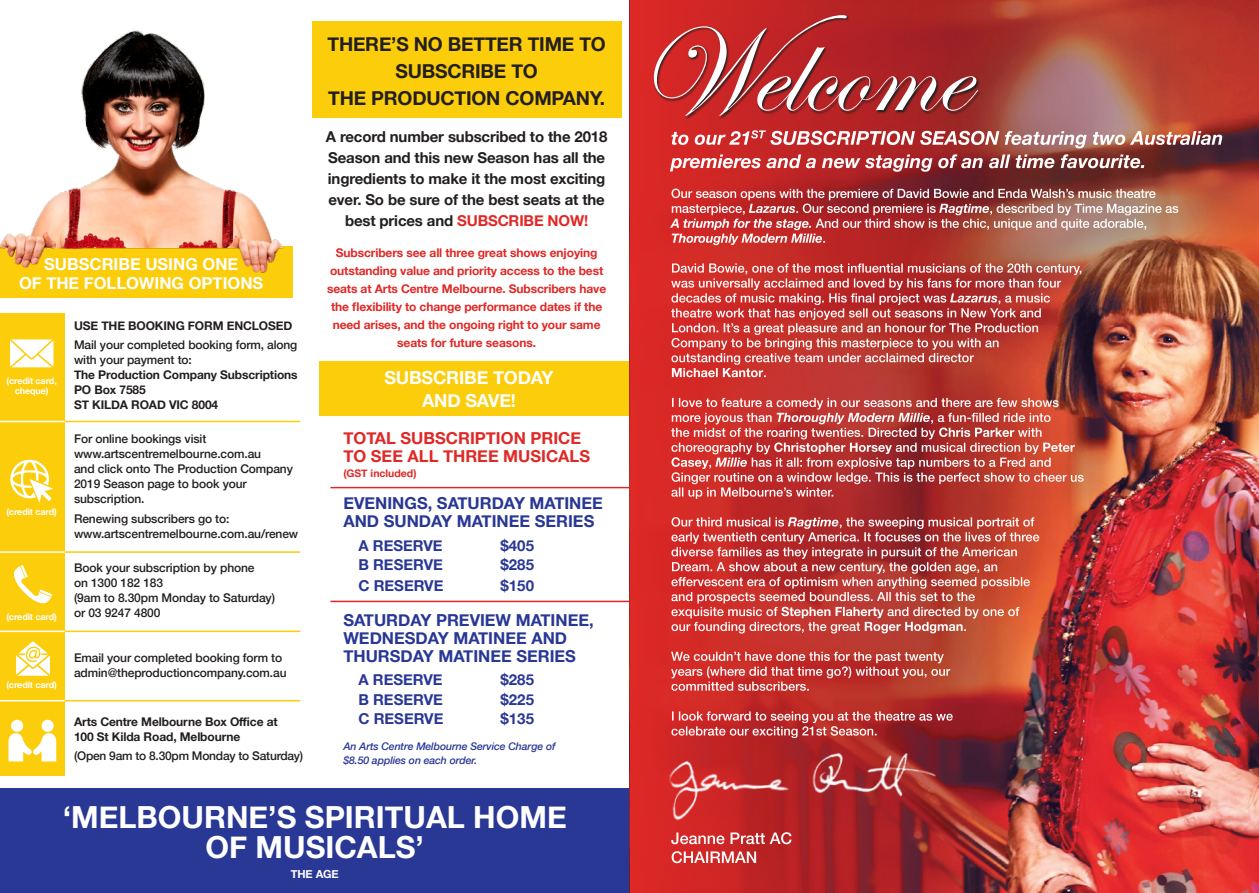
<style>
.page{position:relative;width:1259px;height:893px;background:#fff}
.page>*{position:absolute;margin:0;border:0;box-sizing:border-box;transform-origin:0 0}
.t1{font:700 30.45px "Helvetica Neue";color:#fff}
.t2{font:700 19.2px/26.8px "Helvetica Neue";letter-spacing:-.01em;color:#231f20;text-align:center}
.t3{font:700 18px "Helvetica Neue";letter-spacing:-.01em;color:#fff}
.t4{font:700 16.5px/18px "Helvetica Neue";color:#293795}
.t5{font:700 16.5px/18px "Helvetica Neue";color:#df2926}
.t6{font:700 16.5px/19.5px "Helvetica Neue";color:#fff;text-align:center}
.t7{font:700 15px/21px "Helvetica Neue";letter-spacing:-.01em;color:#231f20;text-align:center}
.t8{font:700 15px "Helvetica Neue";color:#293795}
.t9{font:500 12px/15px "Helvetica Neue";letter-spacing:-.01em;color:#231f20}
.t10{font:700 12px/18px "Helvetica Neue";letter-spacing:-.01em;color:#df2926;text-align:center}
.t11{font:700 12px/15px "Helvetica Neue";letter-spacing:-.01em;color:#231f20}
.t12{font:700 11.1px "Helvetica Neue";letter-spacing:-.01em;color:#fff}
.t13{font:italic 500 10.5px/13.5px "Helvetica Neue";letter-spacing:-.01em;color:#293795}
.t14{font:700 10.5px "Helvetica Neue";color:#df2926}
.t15{font:700 9px "Helvetica Neue";letter-spacing:-.01em;color:#fff}
.s1{color:#df2926}
</style>
<div class="page">
<div style="left:319px;top:361px;width:310px;height:54px;background:#fccd0a"></div>
<div style="left:312px;top:21px;width:309px;height:97px;background:#fccd0a"></div>
<div style="left:0;top:247px;width:293px;height:51px;background:#fccd0a"></div>
<div style="left:0;top:788px;width:629px;height:105px;background:#293795"></div>
<hr style="left:330px;top:487px;width:299px;height:1px;background:#df2926">
<hr style="left:330px;top:601px;width:299px;height:1px;background:#df2926">
<img style="left:0;top:30px;width:293px;height:243px">
<hr style="left:0;top:421px;width:300px;height:1px;background:#fccd0a">
<div style="left:0;top:314px;width:65px;height:462px;background:#fccd0a"></div>
<svg style="left:10px;top:339px;width:43px;height:28px"></svg>
<hr style="left:0;top:421px;width:65px;height:1px;background:#fff">
<hr style="left:0;top:551px;width:300px;height:2px;background:#fccd0a">
<hr style="left:0;top:551px;width:65px;height:2px;background:#fff">
<hr style="left:0;top:631px;width:300px;height:1px;background:#fccd0a">
<hr style="left:0;top:631px;width:65px;height:1px;background:#fff">
<hr style="left:0;top:700px;width:300px;height:1px;background:#fccd0a">
<hr style="left:0;top:700px;width:65px;height:1px;background:#fff">
<svg style="left:10px;top:459px;width:43px;height:44px"></svg>
<svg style="left:14px;top:565px;width:38px;height:38px"></svg>
<svg style="left:16px;top:641px;width:34px;height:35px"></svg>
<svg style="left:9px;top:733px;width:47px;height:28px"></svg>
<div style="left:42px;top:720px;width:12px;height:12px;background:#fff;border-radius:50%"></div>
<div style="left:11px;top:720px;width:12px;height:12px;background:#fff;border-radius:50%"></div>
<img style="left:950px;top:0;width:309px;height:893px">
<svg style="left:629px;top:0;width:321px;height:893px;background:#c32826"></svg>
<svg style="left:671px;top:851px;width:85px;height:12px"></svg>
<svg style="left:671px;top:832px;width:120px;height:12px"></svg>
<svg style="left:671px;top:711px;width:281px;height:27px;background:#be4e4f"></svg>
<svg style="left:671px;top:652px;width:279px;height:39px;background:#cc5750"></svg>
<svg style="left:671px;top:517px;width:368px;height:116px;background:#c85c55"></svg>
<svg style="left:671px;top:398px;width:412px;height:101px;background:#c65751"></svg>
<svg style="left:671px;top:263px;width:410px;height:114px;background:#c3534e"></svg>
<img style="left:670px;top:189px;width:508px;height:56px">
<svg style="left:670px;top:154px;width:474px;height:18px"></svg>
<img style="left:671px;top:130px;width:551px;height:18px">
<svg style="left:653px;top:15px;width:328px;height:104px"></svg>
<svg style="left:654px;top:15px;width:324px;height:101px;background:#b83e3f"></svg>
<img style="left:658px;top:746px;width:281px;height:84px">
<p class="t6" style="left:19px;top:254px;width:246px">SUBSCRIBE USING ONE<br>OF THE FOLLOWING OPTIONS</p>
<p class="t11" style="left:74px;top:318px;width:220px">USE THE BOOKING FORM ENCLOSED</p>
<p class="t9" style="left:74px;top:336px;width:225px">Mail your completed booking form, along with your payment to:</p>
<p class="t11" style="left:74px;top:368px;width:225px">The Production Company Subscriptions</p>
<p class="t11" style="left:74px;top:383px;width:73px">PO Box 7585</p>
<p class="t11" style="left:74px;top:398px;width:146px">ST KILDA ROAD VIC 8004</p>
<p class="t9" style="left:74px;top:431px;width:220px">For online bookings visit www.artscentremelbourne.com.au<br>and click onto The Production Company<br>2019 Season page to book your subscription.</p>
<p class="t9" style="left:74px;top:510px;width:226px">Renewing subscribers go to: www.artscentremelbourne.com.au/renew</p>
<p class="t9" style="left:74px;top:559px;width:202px">Book your subscription by phone<br>on 1300 182 183<br>(9am to 8.30pm Monday to Saturday) or 03 9247 4800</p>
<p class="t9" style="left:74px;top:649px;width:214px">Email your completed booking form to admin@theproductioncompany.com.au</p>
<p class="t11" style="left:74px;top:714px;width:205px">Arts Centre Melbourne Box Office at<br>100 St Kilda Road, Melbourne</p>
<p class="t9" style="left:74px;top:747px;width:231px">(Open 9am to 8.30pm Monday to Saturday)</p>
<p class="t15" style="left:6px;top:373px;width:52px">(credit card,</p>
<p class="t15" style="left:15px;top:384px;width:35px">cheque)</p>
<p class="t15" style="left:6px;top:504px;width:52px">(credit card)</p>
<p class="t15" style="left:6px;top:610px;width:52px">(credit card)</p>
<p class="t15" style="left:6px;top:677px;width:52px">(credit card)</p>
<p class="t2" style="left:327px;top:31px;width:280px">THERE’S NO BETTER TIME TO<br>SUBSCRIBE TO<br>THE PRODUCTION COMPANY.</p>
<p class="t7" style="left:326px;top:126px;width:283px">A record number subscribed to the 2018<br>Season and this new Season has all the ingredients to make it the most exciting ever. So be sure of the best seats at the best prices and <span class="s1">SUBSCRIBE NOW!</span></p>
<p class="t10" style="left:327px;top:244px;width:281px">Subscribers see all three great shows enjoying outstanding value and priority access to the best seats at Arts Centre Melbourne. Subscribers have the flexibility to change performance dates if the need arises, and the ongoing right to your same seats for future seasons.</p>
<p class="t3" style="left:384px;top:364px;width:171px">SUBSCRIBE TODAY</p>
<p class="t3" style="left:422px;top:386px;width:95px">AND SAVE!</p>
<p class="t5" style="left:343px;top:430px;width:248px">TOTAL SUBSCRIPTION PRICE<br>TO SEE ALL THREE MUSICALS</p>
<p class="t14" style="left:343px;top:465px;width:75px">(GST included)</p>
<p class="t4" style="left:343px;top:495px;width:261px">EVENINGS, SATURDAY MATINEE<br>AND SUNDAY MATINEE SERIES</p>
<p class="t8" style="left:358px;top:534px;width:86px">A RESERVE</p>
<p class="t8" style="left:500px;top:534px;width:35px">$405</p>
<p class="t8" style="left:358px;top:553px;width:86px">B RESERVE</p>
<p class="t8" style="left:500px;top:553px;width:35px">$285</p>
<p class="t8" style="left:358px;top:574px;width:87px">C RESERVE</p>
<p class="t8" style="left:500px;top:574px;width:35px">$150</p>
<p class="t4" style="left:343px;top:611px;width:252px">SATURDAY PREVIEW MATINEE,<br>WEDNESDAY MATINEE AND</p>
<p class="t4" style="left:343px;top:647px;width:234px">THURSDAY MATINEE SERIES</p>
<p class="t8" style="left:358px;top:668px;width:86px">A RESERVE</p>
<p class="t8" style="left:500px;top:668px;width:35px">$285</p>
<p class="t8" style="left:358px;top:687px;width:86px">B RESERVE</p>
<p class="t8" style="left:500px;top:687px;width:35px">$225</p>
<p class="t8" style="left:358px;top:707px;width:87px">C RESERVE</p>
<p class="t8" style="left:500px;top:707px;width:35px">$135</p>
<p class="t13" style="left:343px;top:739px;width:213px">An Arts Centre Melbourne Service Charge of $8.50 applies on each order.</p>
<p class="t1" style="left:63px;top:793px;width:505px">‘MELBOURNE’S SPIRITUAL HOME</p>
<p class="t1" style="left:205px;top:823px;width:220px">OF MUSICALS’</p>
<p class="t12" style="left:291px;top:865px;width:50px">THE AGE</p>
</div>
